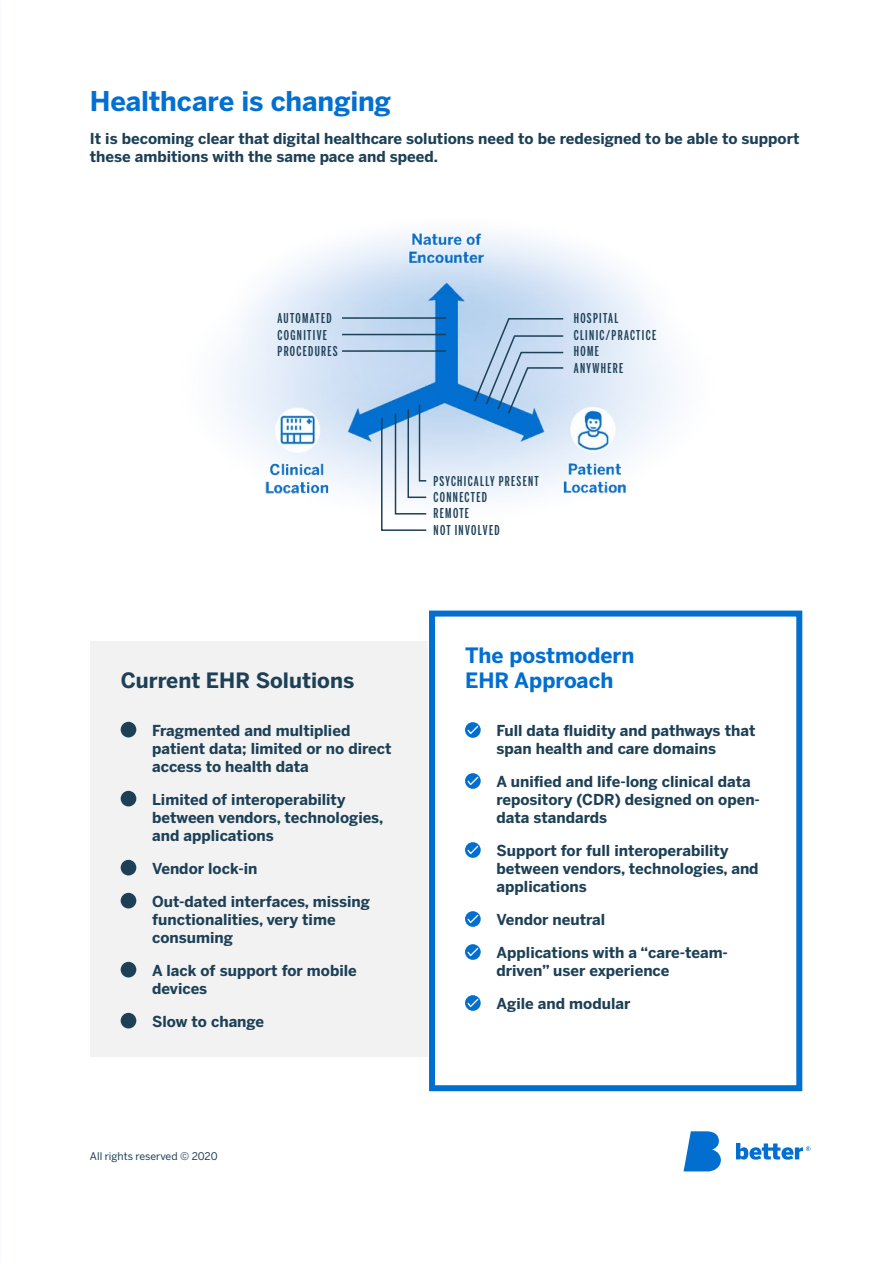
<style>
.page{position:relative;width:893px;height:1263px;background:#fff}
.page>*{position:absolute;margin:0;border:0;box-sizing:border-box;transform-origin:0 0}
.t1{font:700 27px "Benton Sans";letter-spacing:-.005em;color:#0370d1}
.t2{font:700 21px/25.2px "Benton Sans";color:#026fd0}
.t3{font:700 21px "Benton Sans";color:#1d4056}
.t4{font:700 15px/18px "Benton Sans";color:#1d4056}
.t5{font:500 13.5px/16.5px "Benton Sans Extra Compressed";letter-spacing:.1em;color:#1d4056}
.t6{font:10.5px "Benton Sans";color:#1d4056}
</style>
<div class="page">
<div style="left:91px;top:641px;width:337px;height:416px;background:#f2f2f2"></div>
<div style="left:121px;top:722px;width:15px;height:15px;background:#1d4056;border-radius:50%"></div>
<div style="left:121px;top:791px;width:15px;height:15px;background:#1d4056;border-radius:50%"></div>
<div style="left:121px;top:860px;width:15px;height:15px;background:#1d4056;border-radius:50%"></div>
<div style="left:121px;top:893px;width:15px;height:15px;background:#1d4056;border-radius:50%"></div>
<div style="left:121px;top:962px;width:15px;height:15px;background:#1d4056;border-radius:50%"></div>
<div style="left:121px;top:1013px;width:15px;height:15px;background:#1d4056;border-radius:50%"></div>
<svg style="left:465px;top:722px;width:16px;height:16px"></svg>
<svg style="left:467px;top:726px;width:11px;height:8px"></svg>
<svg style="left:465px;top:773px;width:16px;height:16px"></svg>
<svg style="left:467px;top:777px;width:11px;height:8px"></svg>
<svg style="left:465px;top:842px;width:16px;height:16px"></svg>
<svg style="left:467px;top:846px;width:11px;height:8px"></svg>
<svg style="left:465px;top:911px;width:16px;height:16px"></svg>
<svg style="left:467px;top:915px;width:11px;height:8px"></svg>
<svg style="left:465px;top:944px;width:16px;height:16px"></svg>
<svg style="left:467px;top:948px;width:11px;height:8px"></svg>
<svg style="left:465px;top:995px;width:16px;height:16px"></svg>
<svg style="left:467px;top:999px;width:11px;height:8px"></svg>
<div style="left:429px;top:610px;width:373px;height:481px;border:6px solid #026fd0"></div>
<svg style="left:684px;top:1131px;width:37px;height:40px"></svg>
<svg style="left:736px;top:1143px;width:74px;height:17px"></svg>
<img style="left:222px;top:230px;width:451px;height:270px">
<hr style="left:342px;top:317px;width:104px;height:2px;background:#1d4056">
<hr style="left:342px;top:334px;width:104px;height:1px;background:#1d4056">
<hr style="left:342px;top:350px;width:104px;height:2px;background:#1d4056">
<svg style="left:380px;top:403px;width:48px;height:128px"></svg>
<svg style="left:473px;top:317px;width:92px;height:98px"></svg>
<h1 class="t1" style="left:90px;top:84px;width:303px">Healthcare is changing</h1>
<p class="t4" style="left:90px;top:130px;width:711px">It is becoming clear that digital healthcare solutions need to be redesigned to be able to support these ambitions with the same pace and speed.</p>
<p class="t5" style="left:278px;top:310px;width:56px">AUTOMATED</p>
<p class="t5" style="left:574px;top:310px;width:46px">HOSPITAL</p>
<p class="t5" style="left:277px;top:326px;width:62px">COGNITIVE<br>PROCEDURES</p>
<p class="t5" style="left:574px;top:326px;width:84px">CLINIC/PRACTICE</p>
<p class="t5" style="left:574px;top:343px;width:27px">HOME</p>
<p class="t5" style="left:574px;top:359px;width:51px">ANYWHERE</p>
<p class="t5" style="left:433px;top:472px;width:107px">PSYCHICALLY PRESENT</p>
<p class="t5" style="left:433px;top:489px;width:55px">CONNECTED</p>
<p class="t5" style="left:433px;top:505px;width:37px">REMOTE</p>
<p class="t5" style="left:433px;top:521px;width:68px">NOT INVOLVED</p>
<h2 class="t3" style="left:121px;top:667px;width:235px">Current EHR Solutions</h2>
<p class="t4" style="left:152px;top:722px;width:241px">Fragmented and multiplied patient data; limited or no direct access to health data</p>
<p class="t4" style="left:152px;top:791px;width:233px">Limited of interoperability between vendors, technologies, and applications</p>
<p class="t4" style="left:152px;top:852px;width:219px;line-height:33px">Vendor lock-in<br>Out-dated interfaces, missing</p>
<p class="t4" style="left:152px;top:911px;width:185px">functionalities, very time consuming</p>
<p class="t4" style="left:152px;top:962px;width:206px">A lack of support for mobile devices</p>
<p class="t4" style="left:152px;top:1013px;width:114px">Slow to change</p>
<h2 class="t2" style="left:465px;top:643px;width:171px">The postmodern<br>EHR Approach</h2>
<p class="t4" style="left:496px;top:722px;width:260px">Full data fluidity and pathways that span health and care domains</p>
<p class="t4" style="left:496px;top:773px;width:265px">A unified and life-long clinical data repository (CDR) designed on open&shy;data standards</p>
<p class="t4" style="left:496px;top:842px;width:264px">Support for full interoperability between vendors, technologies, and applications</p>
<p class="t4" style="left:496px;top:911px;width:110px">Vendor neutral</p>
<p class="t4" style="left:496px;top:944px;width:233px">Applications with a “care-team&shy;driven” user experience</p>
<p class="t4" style="left:496px;top:995px;width:135px">Agile and modular</p>
<p class="t6" style="left:90px;top:1149px;width:129px">All rights reserved © 2020</p>
</div>
